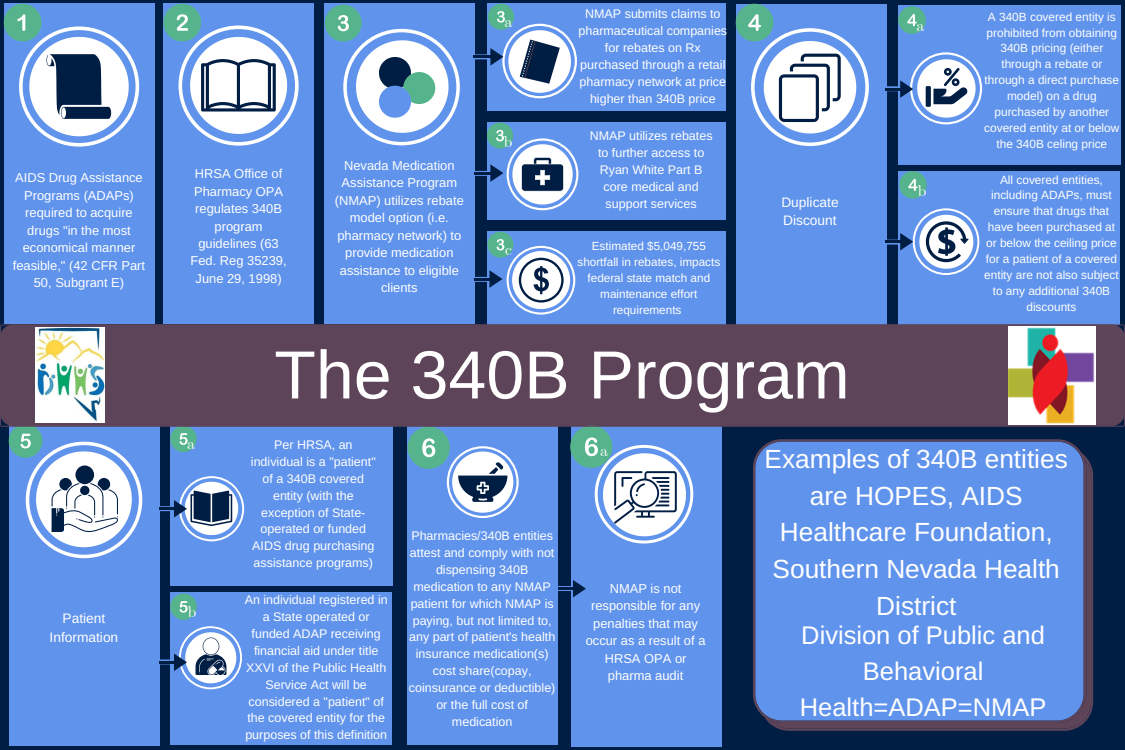
<style>
.page{position:relative;width:1125px;height:750px;background:#001d44}
.page>*{position:absolute;margin:0;border:0;box-sizing:border-box;transform-origin:0 0}
.t1{font:68.12px "Arimo";color:#fff}
.t2{font:26.25px/36.5px "Arimo";color:#fff;text-align:center}
.t3{font:25.5px/35.6px "Arimo";color:#fff;text-align:center}
.t4{font:15.5px "CMU Serif";color:#fff}
.t5{font:13.75px/18.8px "Arimo";color:#fff;text-align:center}
.t6{font:12.88px/17.4px "Arimo";color:#fff;text-align:center}
.t7{font:12.5px/16.9px "Arimo";color:#fff;text-align:center}
.t8{font:11.88px/16px "Arimo";color:#fff;text-align:center}
.t9{font:11.75px/16px "Arimo";color:#fff;text-align:center}
</style>
<div class="page">
<div style="left:4px;top:4px;width:151px;height:320px;background:#6093eb"></div>
<div style="left:4px;top:4px;width:37px;height:37px;background:#56b48c;border-radius:50%"></div>
<div style="left:163px;top:4px;width:151px;height:320px;background:#6093eb"></div>
<div style="left:163px;top:4px;width:38px;height:37px;background:#56b48c;border-radius:50%"></div>
<div style="left:324px;top:4px;width:151px;height:320px;background:#6093eb"></div>
<div style="left:325px;top:5px;width:36px;height:36px;background:#56b48c;border-radius:50%"></div>
<div style="left:487px;top:231px;width:239px;height:94px;background:#6093eb"></div>
<div style="left:488px;top:122px;width:238px;height:98px;background:#6093eb"></div>
<div style="left:488px;top:3px;width:238px;height:108px;background:#6093eb"></div>
<div style="left:488px;top:232px;width:25px;height:26px;background:#56b48c;border-radius:50%"></div>
<div style="left:488px;top:4px;width:26px;height:26px;background:#56b48c;border-radius:50%"></div>
<div style="left:736px;top:4px;width:151px;height:320px;background:#6093eb"></div>
<div style="left:736px;top:4px;width:37px;height:37px;background:#56b48c;border-radius:50%"></div>
<div style="left:898px;top:171px;width:222px;height:154px;background:#6093eb"></div>
<div style="left:898px;top:5px;width:222px;height:159px;background:#6093eb"></div>
<div style="left:408px;top:426px;width:150px;height:319px;background:#6093eb"></div>
<svg style="left:17px;top:14px;width:122px;height:133px"></svg>
<div style="left:898px;top:6px;width:27px;height:27px;background:#56b48c;border-radius:50%"></div>
<svg style="left:177px;top:14px;width:122px;height:132px"></svg>
<div style="left:899px;top:171px;width:27px;height:27px;background:#56b48c;border-radius:50%"></div>
<svg style="left:908px;top:179px;width:10px;height:12px"></svg>
<div style="left:9px;top:425px;width:150px;height:320px;background:#6093eb"></div>
<div style="left:9px;top:424px;width:33px;height:34px;background:#56b48c;border-radius:50%"></div>
<div style="left:170px;top:425px;width:223px;height:161px;background:#6093eb"></div>
<div style="left:170px;top:593px;width:222px;height:152px;background:#6093eb"></div>
<div style="left:170px;top:426px;width:27px;height:26px;background:#56b48c;border-radius:50%"></div>
<div style="left:571px;top:426px;width:151px;height:320px;background:#6093eb"></div>
<svg style="left:447px;top:446px;width:72px;height:72px"></svg>
<div style="left:170px;top:594px;width:27px;height:26px;background:#56b48c;border-radius:50%"></div>
<svg style="left:180px;top:601px;width:8px;height:12px"></svg>
<svg style="left:338px;top:11px;width:240px;height:199px"></svg>
<svg style="left:474px;top:239px;width:101px;height:76px"></svg>
<svg style="left:748px;top:14px;width:234px;height:132px"></svg>
<svg style="left:885px;top:208px;width:94px;height:67px"></svg>
<svg style="left:21px;top:433px;width:223px;height:125px"></svg>
<svg style="left:159px;top:626px;width:83px;height:63px"></svg>
<svg style="left:558px;top:580px;width:28px;height:17px"></svg>
<div style="left:570px;top:426px;width:42px;height:42px;background:#56b48c;border-radius:50%"></div>
<svg style="left:585px;top:438px;width:108px;height:106px"></svg>
<div style="left:408px;top:427px;width:42px;height:42px;background:#56b48c;border-radius:50%"></div>
<svg style="left:422px;top:438px;width:13px;height:19px"></svg>
<svg style="left:0;top:324px;width:1125px;height:103px;background:#6c5465"></svg>
<svg style="left:753px;top:439px;width:340px;height:292px;background:#5e8bde"></svg>
<p class="t6" style="left:13px;top:169px;width:134px">AIDS Drug Assistance<br>Programs (ADAPs) required to acquire drugs "in the most economical manner feasible," (42 CFR Part<br>50, Subgrant E)</p>
<p class="t5" style="left:50px;top:609px;width:70px">Patient<br>Information</p>
<p class="t6" style="left:191px;top:165px;width:98px">HRSA Office of<br>Pharmacy OPA regulates 340B program guidelines (63<br>Fed. Reg 35239,<br>June 29, 1998)</p>
<p class="t6" style="left:335px;top:157px;width:131px">Nevada Medication<br>Assistance Program (NMAP) utilizes rebate model option (i.e. pharmacy network) to provide medication assistance to eligible clients</p>
<p class="t4" style="left:504px;top:12px;width:9px">a</p>
<p class="t7" style="left:579px;top:5px;width:150px">NMAP submits claims to pharmaceutical companies for rebates on Rx purchased through a retail pharmacy network at price higher than 340B price</p>
<p class="t4" style="left:504px;top:132px;width:10px">b</p>
<p class="t4" style="left:505px;top:240px;width:8px">c</p>
<p class="t7" style="left:590px;top:128px;width:124px">NMAP utilizes rebates to further access to<br>Ryan White Part B core medical and support services</p>
<p class="t9" style="left:577px;top:238px;width:144px">Estimated $5,049,755 shortfall in rebates, impacts federal state match and maintenance effort requirements</p>
<p class="t5" style="left:781px;top:192px;width:59px;text-align:left">Duplicate<br>Discount</p>
<h1 class="t1" style="left:274px;top:337px;width:577px">The 340B Program</h1>
<p class="t4" style="left:916px;top:16px;width:9px">a</p>
<p class="t4" style="left:918px;top:181px;width:10px">b</p>
<p class="t8" style="left:984px;top:8px;width:137px">A 340B covered entity is prohibited from obtaining<br>340B pricing (either through a rebate or through a direct purchase model) on a drug purchased by another covered entity at or below the 340B celing price</p>
<p class="t8" style="left:984px;top:171px;width:136px">All covered entities, including ADAPs, must ensure that drugs that have been purchased at or below the ceiling price for a patient of a covered entity are not also subject to any additional 340B discounts</p>
<p class="t4" style="left:187px;top:435px;width:9px">a</p>
<p class="t7" style="left:251px;top:436px;width:126px">Per HRSA, an individual is a "patient" of a 340B covered entity (with the exception of State&shy;operated or funded<br>AIDS drug purchasing assistance programs)</p>
<p class="t4" style="left:600px;top:441px;width:9px">a</p>
<h2 class="t2" style="left:765px;top:441px;width:305px">Examples of 340B entities are HOPES, AIDS<br>Healthcare Foundation,<br>Southern Nevada Health<br>District</h2>
<h3 class="t3" style="left:800px;top:618px;width:248px">Division of Public and<br>Behavioral<br>Health=ADAP=NMAP</h3>
<p class="t7" style="left:409px;top:527px;width:148px">Pharmacies/340B entities attest and comply with not dispensing 340B medication to any NMAP patient for which NMAP is paying, but not limited to, any part of patient's health insurance medication(s) cost share(copay, coinsurance or deductible) or the full cost of medication</p>
<p class="t6" style="left:586px;top:580px;width:121px">NMAP is not responsible for any penalties that may occur as a result of a<br>HRSA OPA or pharma audit</p>
<p class="t7" style="left:245px;top:592px;width:145px">An individual registered in a State operated or funded ADAP receiving financial aid under title<br>XXVI of the Public Health<br>Service Act will be considered a "patient" of the covered entity for the purposes of this definition</p>
<p class="t4" style="left:188px;top:603px;width:10px">b</p>
</div>
